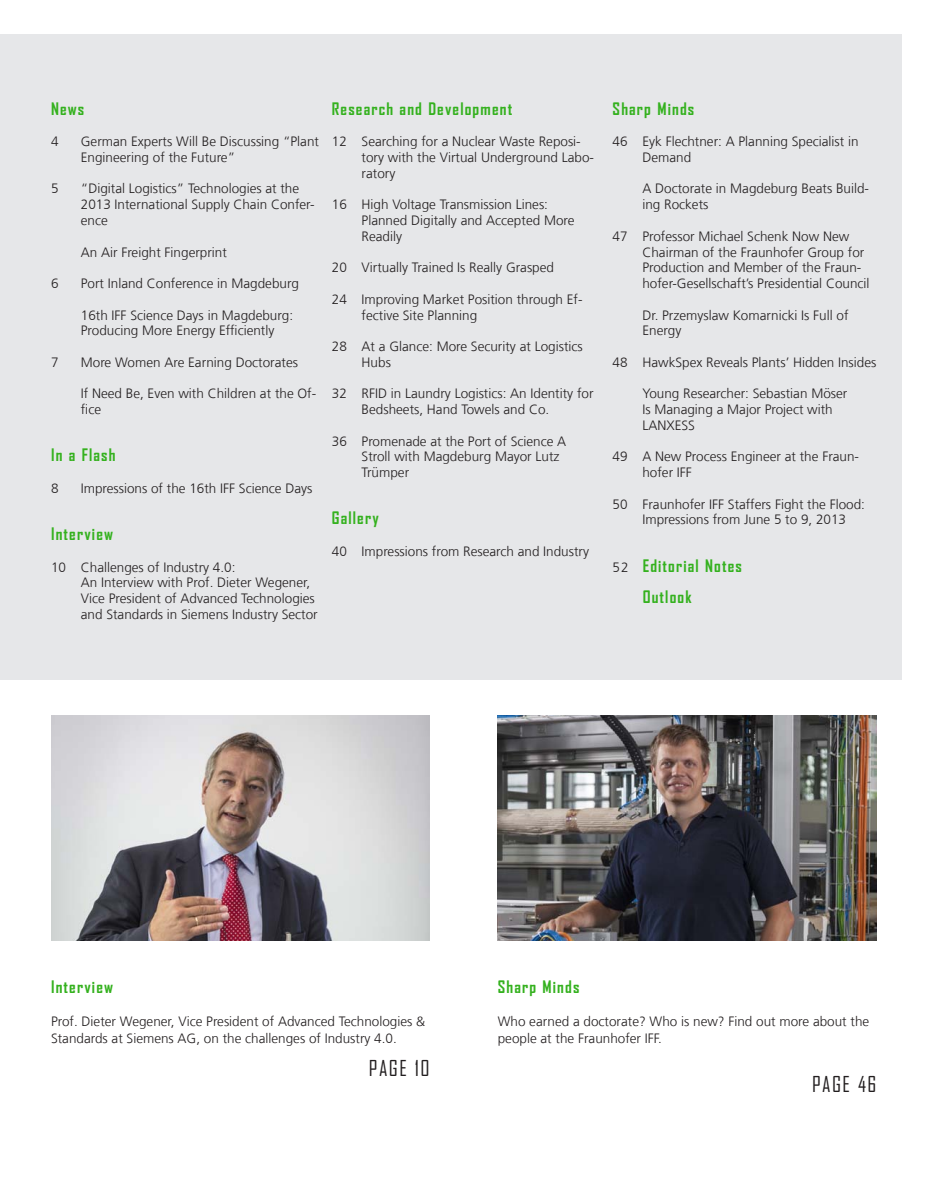
<style>
.page{position:relative;width:936px;height:1191px;background:#fff}
.page>*{position:absolute;margin:0;border:0;box-sizing:border-box;transform-origin:0 0}
.t1{font:21px "Agency FB";letter-spacing:.07em;color:#231f20}
.t2{font:700 16.5px/31.5px "Agency FB";letter-spacing:.07em;color:#34b11e}
.t3{font:300 13.5px/15.8px "Frutiger LT Com";color:#231f20}
.s1{font-family:"Frutiger LT Com";font-weight:300;font-size:13.5px;color:#231f20}
</style>
<div class="page">
<img style="left:51px;top:715px;width:378px;height:225px">
<img style="left:497px;top:715px;width:379px;height:225px">
<div style="left:0;top:34px;width:901px;height:646px;background:#e6e7e9"></div>
<p class="t2" style="left:51px;top:92px;width:35px">News</p>
<p class="t3" style="left:51px;top:134px;width:9px">4</p>
<p class="t3" style="left:81px;top:134px;width:240px">German Experts Will Be Discussing “Plant<br>Engineering of the Future”</p>
<p class="t3" style="left:51px;top:181px;width:9px">5</p>
<p class="t3" style="left:81px;top:181px;width:235px">“Digital Logistics” Technologies at the<br>2013 International Supply Chain Confer&shy;ence</p>
<p class="t3" style="left:81px;top:244px;width:148px">An Air Freight Fingerprint</p>
<p class="t3" style="left:51px;top:275px;width:9px">6</p>
<p class="t3" style="left:81px;top:275px;width:220px">Port Inland Conference in Magdeburg</p>
<p class="t3" style="left:81px;top:307px;width:214px">16th IFF Science Days in Magdeburg:<br>Producing More Energy Efficiently</p>
<p class="t3" style="left:51px;top:354px;width:9px">7</p>
<p class="t3" style="left:81px;top:354px;width:219px">More Women Are Earning Doctorates</p>
<p class="t3" style="left:81px;top:386px;width:237px">If Need Be, Even with Children at the Of&shy;fice</p>
<p class="t2" style="left:51px;top:439px;width:66px">In a Flash</p>
<p class="t3" style="left:51px;top:480px;width:9px">8</p>
<p class="t3" style="left:81px;top:480px;width:233px">Impressions of the 16th IFF Science Days</p>
<p class="t2" style="left:51px;top:518px;width:63px">Interview</p>
<p class="t3" style="left:81px;top:559px;width:238px;text-indent:-30px">10 Challenges of Industry 4.0:<br>An Interview with Prof. Dieter Wegener, Vice President of Advanced Technologies and Standards in Siemens Industry Sector</p>
<p class="t2" style="left:332px;top:92px;width:182px">Research and Development</p>
<p class="t3" style="left:361px;top:134px;width:234px;text-indent:-30px">12 Searching for a Nuclear Waste Reposi&shy;tory with the Virtual Underground Labo&shy;ratory</p>
<p class="t3" style="left:361px;top:197px;width:214px;text-indent:-30px">16 High Voltage Transmission Lines:<br>Planned Digitally and Accepted More<br>Readily</p>
<p class="t3" style="left:332px;top:260px;width:224px">20 Virtually Trained Is Really Grasped</p>
<p class="t3" style="left:361px;top:291px;width:222px;text-indent:-30px">24 Improving Market Position through Ef&shy;fective Site Planning</p>
<p class="t3" style="left:361px;top:338px;width:222px;text-indent:-30px">28 At a Glance: More Security at Logistics<br>Hubs</p>
<p class="t3" style="left:361px;top:386px;width:233px;text-indent:-30px">32 RFID in Laundry Logistics: An Identity for<br>Bedsheets, Hand Towels and Co.</p>
<p class="t3" style="left:361px;top:433px;width:206px;text-indent:-30px">36 Promenade at the Port of Science A<br>Stroll with Magdeburg Mayor Lutz<br>Trümper</p>
<p class="t2" style="left:332px;top:502px;width:48px">Gallery</p>
<p class="t3" style="left:332px;top:543px;width:259px">40 Impressions from Research and Industry</p>
<p class="t2" style="left:612px;top:92px;width:83px">Sharp Minds</p>
<p class="t3" style="left:642px;top:134px;width:218px;text-indent:-30px">46 Eyk Flechtner: A Planning Specialist in<br>Demand</p>
<p class="t3" style="left:642px;top:181px;width:228px">A Doctorate in Magdeburg Beats Build&shy;ing Rockets</p>
<p class="t3" style="left:642px;top:228px;width:229px;text-indent:-30px">47 Professor Michael Schenk Now New Chairman of the Fraunhofer Group for Production and Member of the Fraun&shy;hofer-Gesellschaft’s Presidential Council</p>
<p class="t3" style="left:642px;top:307px;width:207px">Dr. Przemyslaw Komarnicki Is Full of<br>Energy</p>
<p class="t3" style="left:612px;top:354px;width:265px">48 HawkSpex Reveals Plants’ Hidden Insides</p>
<p class="t3" style="left:642px;top:386px;width:206px">Young Researcher: Sebastian Möser<br>Is Managing a Major Project with<br>LANXESS</p>
<p class="t3" style="left:642px;top:449px;width:218px;text-indent:-30px">49 A New Process Engineer at the Fraun&shy;hofer IFF</p>
<p class="t3" style="left:642px;top:496px;width:224px;text-indent:-30px">50 Fraunhofer IFF Staffers Fight the Flood:<br>Impressions from June 5 to 9, 2013</p>
<p class="t2" style="left:642px;top:549px;width:101px;text-indent:-30px"><span class="s1">52</span> Editorial Notes<br>Outlook</p>
<p class="t2" style="left:51px;top:971px;width:63px">Interview</p>
<p class="t3" style="left:51px;top:1013px;width:375px;line-height:16.5px">Prof. Dieter Wegener, Vice President of Advanced Technologies &amp;<br>Standards at Siemens AG, on the challenges of Industry 4.0.</p>
<h1 class="t1" style="left:369px;top:1055px;width:20px">PAGE</h1>
<h1 class="t1" style="left:415px;top:1055px;width:16px">10</h1>
<p class="t2" style="left:497px;top:971px;width:83px">Sharp Minds</p>
<p class="t3" style="left:497px;top:1013px;width:373px;line-height:16.5px">Who earned a doctorate? Who is new? Find out more about the people at the Fraunhofer IFF.</p>
<h1 class="t1" style="left:812px;top:1071px;width:20px">PAGE</h1>
<h1 class="t1" style="left:857px;top:1071px;width:20px">46</h1>
</div>
